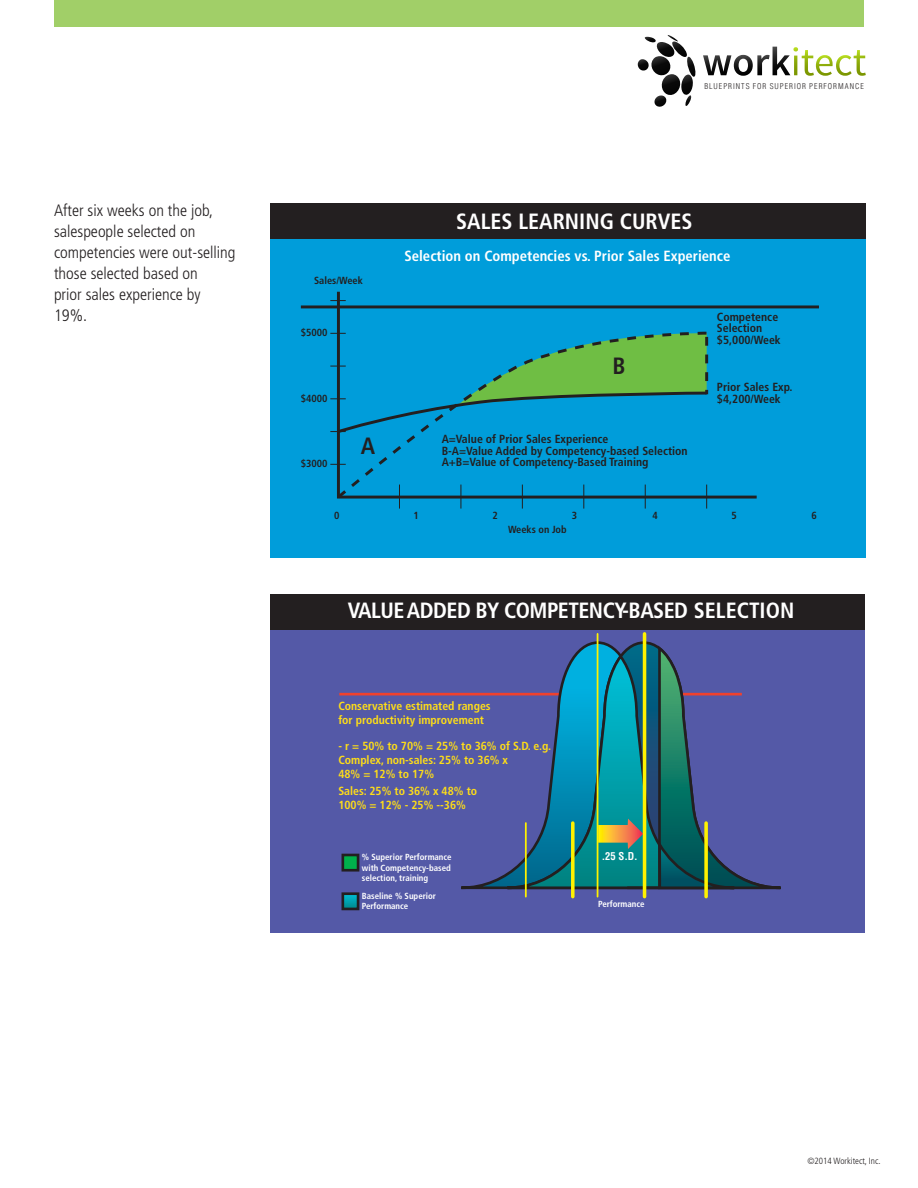
<style>
.page{position:relative;width:918px;height:1188px;background:#fff}
.page>*{position:absolute;margin:0;border:0;box-sizing:border-box;transform-origin:0 0}
.t1{font:700 condensed 23.55px "Frutiger";color:#231f20}
.t2{font:700 condensed 22.05px "Frutiger";letter-spacing:-.025em;color:#fff}
.t3{font:700 condensed 22.05px "Frutiger";color:#fff}
.t4{font:300 condensed 16.5px/21px "Frutiger";color:#231f20}
.t5{font:700 condensed 14.7px "Frutiger";color:#fff}
.t6{font:700 condensed 11.7px/11.7px "Frutiger";color:#231f20}
.t7{font:700 condensed 11.7px/14.1px "Frutiger";color:#ffde17}
.t8{font:700 condensed 10.65px "Helvetica";color:#fff}
.t9{font:700 condensed 10.35px "Frutiger";color:#231f20}
.t10{font:300 condensed 9px "Frutiger";color:#231f20}
.t11{font:700 condensed 8.85px/10.4px "Frutiger";color:#fff;text-align:justify}
.t12{font:300 condensed 7.8px "Helvetica";letter-spacing:.125em;color:#231f20}
</style>
<div class="page">
<div style="left:54px;top:0;width:810px;height:26px;background:#a1cf68"></div>
<div style="left:270px;top:203px;width:595px;height:36px;background:#231f20"></div>
<div style="left:270px;top:239px;width:595px;height:318px;background:#009dda"></div>
<svg style="left:335px;top:291px;width:425px;height:208px"></svg>
<svg style="left:330px;top:300px;width:16px;height:1px"></svg>
<svg style="left:335px;top:329px;width:375px;height:171px"></svg>
<svg style="left:330px;top:332px;width:380px;height:103px"></svg>
<hr style="left:301px;top:305px;width:518px;height:3px;background:#231f20">
<div style="left:270px;top:629px;width:594px;height:304px;background:#5459a7"></div>
<hr style="left:339px;top:693px;width:403px;height:2px;background:#ef412d">
<svg style="left:459px;top:692px;width:46px;height:198px"></svg>
<svg style="left:576px;top:640px;width:81px;height:12px"></svg>
<svg style="left:505px;top:652px;width:152px;height:238px"></svg>
<hr style="left:597px;top:634px;width:1px;height:263px;background:#fff200">
<svg style="left:571px;top:823px;width:4px;height:74px"></svg>
<hr style="left:525px;top:823px;width:2px;height:74px;background:#fff200">
<svg style="left:598px;top:819px;width:45px;height:30px"></svg>
<div style="left:343px;top:855px;width:15px;height:15px;background:#00b14c"></div>
<div style="left:342px;top:854px;width:17px;height:18px;border:3px solid #231f20"></div>
<svg style="left:346px;top:896px;width:9px;height:10px"></svg>
<div style="left:342px;top:892px;width:17px;height:18px;border:3px solid #231f20"></div>
<hr style="left:627px;top:886px;width:32px;height:3px;background:#231f20">
<svg style="left:657px;top:645px;width:124px;height:245px"></svg>
<hr style="left:643px;top:634px;width:3px;height:263px;background:#fff200">
<svg style="left:704px;top:823px;width:4px;height:74px"></svg>
<div style="left:270px;top:594px;width:594px;height:35px;background:#231f20"></div>
<svg style="left:638px;top:35px;width:58px;height:72px"></svg>
<svg style="left:703px;top:47px;width:163px;height:29px"></svg>
<p class="t12" style="left:704px;top:82px;width:161px">BLUEPRINTS FOR SUPERIOR PERFORMANCE</p>
<h3 class="t4" style="left:54px;top:200px;width:183px">After six weeks on the job, salespeople selected on competencies were out-selling those selected based on<br>prior sales experience by<br>19%.</h3>
<h2 class="t3" style="left:456px;top:208px;width:238px">SALES LEARNING CURVES</h2>
<p class="t5" style="left:404px;top:247px;width:328px">Selection on Competencies vs. Prior Sales Experience</p>
<p class="t9" style="left:314px;top:275px;width:50px">Sales/Week</p>
<p class="t6" style="left:717px;top:311px;width:65px">Competence<br>Selection $5,000/Week</p>
<p class="t6" style="left:717px;top:381px;width:77px">Prior Sales Exp. $4,200/Week</p>
<p class="t9" style="left:301px;top:327px;width:28px">$5000</p>
<h1 class="t1" style="left:612px;top:351px;width:15px">B</h1>
<p class="t9" style="left:301px;top:392px;width:28px">$4000</p>
<p class="t9" style="left:301px;top:458px;width:28px">$3000</p>
<h1 class="t1" style="left:361px;top:432px;width:16px">A</h1>
<p class="t6" style="left:442px;top:433px;width:248px">A=Value of Prior Sales Experience<br>B-A=Value Added by Competency-based Selection<br>A+B=Value of Competency-Based Training</p>
<p class="t9" style="left:334px;top:509px;width:7px">0</p>
<p class="t9" style="left:414px;top:509px;width:7px">1</p>
<p class="t9" style="left:493px;top:509px;width:7px">2</p>
<p class="t9" style="left:572px;top:509px;width:7px">3</p>
<p class="t9" style="left:652px;top:509px;width:7px">4</p>
<p class="t9" style="left:731px;top:509px;width:7px">5</p>
<p class="t9" style="left:811px;top:509px;width:7px">6</p>
<p class="t9" style="left:508px;top:523px;width:60px">Weeks on Job</p>
<h2 class="t2" style="left:348px;top:597px;width:448px">VALUEADDED BY COMPETENCY-BASED SELECTION</h2>
<p class="t7" style="left:338px;top:699px;width:154px">Conservative estimated ranges for productivity improvement</p>
<p class="t7" style="left:338px;top:739px;width:214px">- r = 50% to 70% = 25% to 36% of S.D. e.g.<br>Complex, non-sales: 25% to 36% x<br>48% = 12% to 17%</p>
<p class="t7" style="left:338px;top:784px;width:140px">Sales: 25% to 36% x 48% to<br>100% = 12% - 25% --36%</p>
<p class="t8" style="left:602px;top:850px;width:38px">.25 S.D.</p>
<p class="t11" style="left:362px;top:852px;width:91px">% Superior Performance with Competency-based selection, training</p>
<p class="t11" style="left:362px;top:890px;width:76px">Baseline % Superior<br>Performance</p>
<p class="t11" style="left:598px;top:899px;width:48px">Performance</p>
<p class="t10" style="left:807px;top:1156px;width:75px">©2014 Workitect, Inc.</p>
</div>
